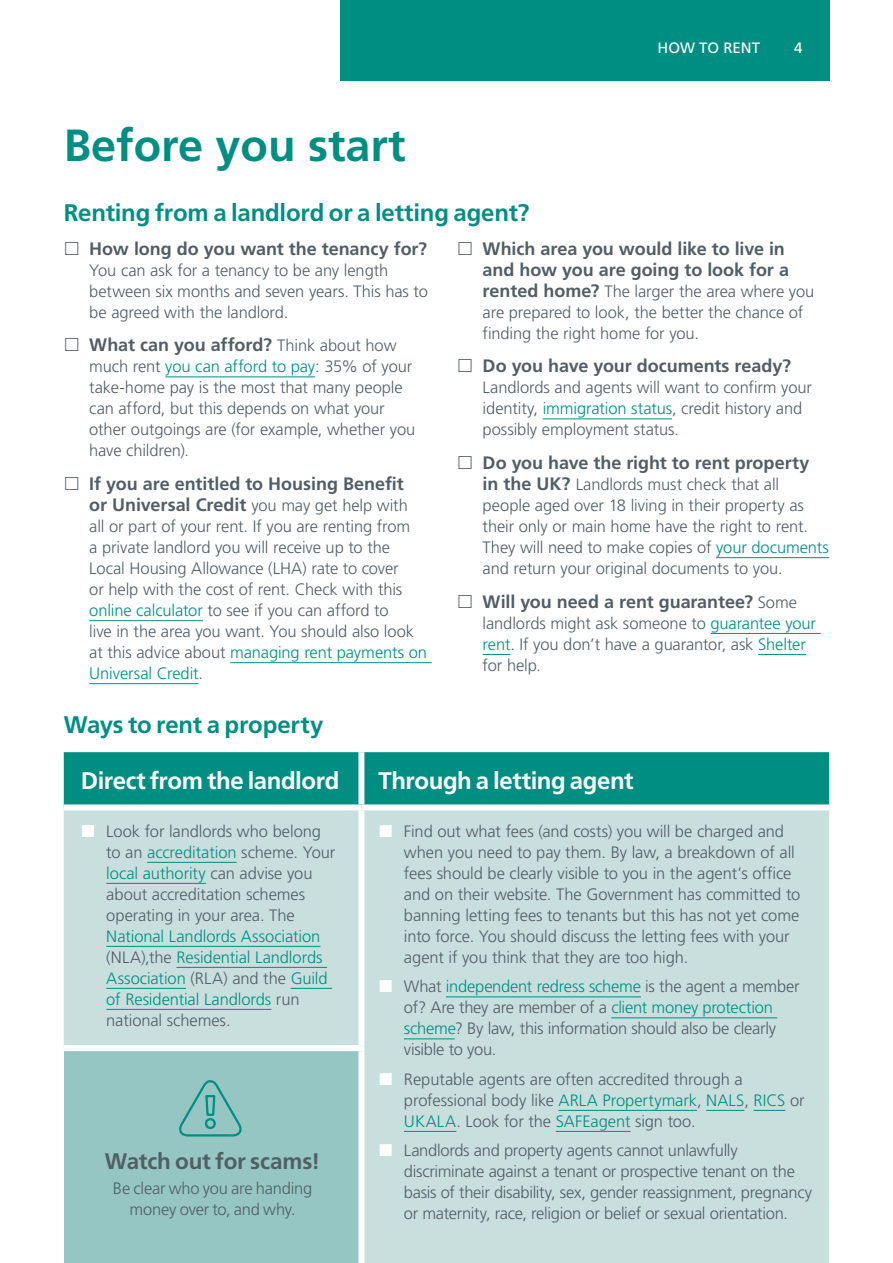
<style>
.page{position:relative;width:893px;height:1263px;background:#fff}
.page>*{position:absolute;margin:0;border:0;box-sizing:border-box;transform-origin:0 0}
.t1{font:700 45px "Frutiger LT Std";color:#008e83}
.t2{font:700 24px "Frutiger LT Std";letter-spacing:-.005em;color:#008e83}
.Table_headers{font:700 24px "Frutiger LT Std";letter-spacing:-.015em;color:#fff}
.Body_copy{font:700 22.5px "Frutiger LT Std";letter-spacing:-.01em;color:#525e65}
.t3{font:700 18px/21px "Frutiger LT Std";letter-spacing:-.005em;color:#525e65}
.Body_copy-2{font:300 16.5px/21px "Frutiger LT Std";letter-spacing:-.01em;color:#525e65}
.t4{font:15px "Frutiger LT Std";color:#fff}
.s1{font-weight:300;font-size:16.5px}
.s2{color:#008e83}
.s3{font-weight:700;font-size:18px}
</style>
<div class="page">
<div style="left:340px;top:0;width:489px;height:81px;background:#008e83"></div>
<hr style="left:165px;top:376px;width:150px;height:1px;background:#008e83">
<hr style="left:89px;top:620px;width:114px;height:1px;background:#008e83">
<hr style="left:230px;top:662px;width:202px;height:1px;background:#008e83">
<hr style="left:89px;top:683px;width:110px;height:1px;background:#008e83">
<hr style="left:543px;top:418px;width:129px;height:1px;background:#008e83">
<hr style="left:716px;top:557px;width:113px;height:1px;background:#008e83">
<hr style="left:711px;top:633px;width:110px;height:1px;background:#008e83">
<svg style="left:483px;top:654px;width:27px;height:1px"></svg>
<hr style="left:758px;top:654px;width:48px;height:1px;background:#008e83">
<div style="left:64px;top:752px;width:765px;height:52px;background:#008e83"></div>
<div style="left:64px;top:810px;width:765px;height:453px;background:#c8dfde"></div>
<div style="left:64px;top:1048px;width:297px;height:215px;background:#95c6c3"></div>
<div style="left:358px;top:752px;width:6px;height:52px;background:#fff"></div>
<div style="left:358px;top:810px;width:6px;height:235px;background:#fff"></div>
<div style="left:64px;top:1045px;width:300px;height:6px;background:#fff"></div>
<div style="left:358px;top:1051px;width:6px;height:212px;background:#fff"></div>
<hr style="left:147px;top:862px;width:90px;height:1px;background:#008e83">
<hr style="left:106px;top:883px;width:100px;height:1px;background:#008e83">
<hr style="left:106px;top:946px;width:214px;height:1px;background:#008e83">
<hr style="left:176px;top:967px;width:151px;height:1px;background:#008e83">
<hr style="left:106px;top:988px;width:80px;height:1px;background:#008e83">
<hr style="left:291px;top:988px;width:41px;height:1px;background:#008e83">
<hr style="left:106px;top:1009px;width:165px;height:1px;background:#008e83">
<hr style="left:446px;top:996px;width:195px;height:1px;background:#008e83">
<hr style="left:611px;top:1017px;width:166px;height:1px;background:#008e83">
<hr style="left:404px;top:1038px;width:51px;height:1px;background:#008e83">
<hr style="left:559px;top:1110px;width:138px;height:1px;background:#008e83">
<hr style="left:706px;top:1110px;width:38px;height:1px;background:#008e83">
<hr style="left:753px;top:1110px;width:32px;height:1px;background:#008e83">
<hr style="left:404px;top:1131px;width:52px;height:1px;background:#008e83">
<hr style="left:556px;top:1131px;width:74px;height:1px;background:#008e83">
<svg style="left:179px;top:1080px;width:63px;height:57px"></svg>
<svg style="left:82px;top:825px;width:12px;height:12px"></svg>
<svg style="left:380px;top:825px;width:12px;height:12px"></svg>
<svg style="left:380px;top:980px;width:12px;height:12px"></svg>
<svg style="left:380px;top:1073px;width:12px;height:12px"></svg>
<svg style="left:380px;top:1144px;width:12px;height:12px"></svg>
<p class="t4" style="left:658px;top:39px;width:104px">HOW TO RENT</p>
<p class="t4" style="left:794px;top:39px;width:10px">4</p>
<h1 class="t1" style="left:64px;top:119px;width:343px">Before you start</h1>
<h2 class="t2" style="left:64px;top:198px;width:467px">Renting from a landlord or a letting agent?</h2>
<p class="t3" style="left:89px;top:238px;width:339px">How long do you want the tenancy for?</p>
<p class="Body_copy-2" style="left:89px;top:260px;width:340px">You can ask for a tenancy to be any length between six months and seven years. This has to be agreed with the landlord.</p>
<p class="t3" style="left:89px;top:335px;width:309px">What can you afford? <span class="s1">Think about how</span></p>
<p class="Body_copy-2" style="left:89px;top:356px;width:327px">much rent <span class="s2">you can afford to pay</span>: 35% of your take-home pay is the most that many people can afford, but this depends on what your other outgoings are (for example, whether you have children).</p>
<p class="t3" style="left:89px;top:473px;width:320px">If you are entitled to Housing Benefit or Universal Credit <span class="s1">you may get help with</span></p>
<p class="Body_copy-2" style="left:89px;top:516px;width:339px">all or part of your rent. If you are renting from<br>a private landlord you will receive up to the Local Housing Allowance (LHA) rate to cover<br>or help with the cost of rent. Check with this <span class="s2">online calculator</span> to see if you can afford to<br>live in the area you want. You should also look at this advice about <span class="s2">managing rent payments on Universal Credit</span>.</p>
<p class="t3" style="left:483px;top:238px;width:308px">Which area you would like to live in and how you are going to look for a</p>
<p class="Body_copy-2" style="left:483px;top:281px;width:333px"><span class="s3">rented home?</span> The larger the area where you are prepared to look, the better the chance of finding the right home for you.</p>
<p class="t3" style="left:483px;top:356px;width:310px">Do you have your documents ready?</p>
<p class="Body_copy-2" style="left:483px;top:377px;width:331px">Landlords and agents will want to confirm your identity, <span class="s2">immigration status</span>, credit history and possibly employment status.</p>
<p class="t3" style="left:483px;top:452px;width:328px">Do you have the right to rent property</p>
<p class="Body_copy-2" style="left:483px;top:474px;width:348px"><span class="s3">in the UK?</span> Landlords must check that all people aged over 18 living in their property as their only or main home have the right to rent.<br>They will need to make copies of <span class="s2">your documents </span>and return your original documents to you.</p>
<p class="t3" style="left:483px;top:591px;width:316px">Will you need a rent guarantee? <span class="s1">Some</span></p>
<p class="Body_copy-2" style="left:483px;top:613px;width:335px">landlords might ask someone to <span class="s2">guarantee your rent</span>. If you don’t have a guarantor, ask <span class="s2">Shelter </span>for help.</p>
<h2 class="t2" style="left:64px;top:711px;width:261px">Ways to rent a property</h2>
<p class="Table_headers" style="left:81px;top:766px;width:260px">Direct from the landlord</p>
<p class="Table_headers" style="left:378px;top:766px;width:256px">Through a letting agent</p>
<p class="Body_copy-2" style="left:106px;top:821px;width:230px">Look for landlords who belong to an <span class="s2">accreditation</span> scheme. Your <span class="s2">local authority</span> can advise you about accreditation schemes operating in your area. The<br><span class="s2">National Landlords Association </span>(NLA),the <span class="s2">Residential Landlords<br>Association</span> (RLA) and the <span class="s2">Guild of Residential Landlords</span> run national schemes.</p>
<p class="Body_copy-2" style="left:404px;top:821px;width:398px">Find out what fees (and costs) you will be charged and when you need to pay them. By law, a breakdown of all fees should be clearly visible to you in the agent’s office and on their website. The Government has committed to banning letting fees to tenants but this has not yet come into force. You should discuss the letting fees with your agent if you think that they are too high.</p>
<p class="Body_copy-2" style="left:404px;top:976px;width:397px">What <span class="s2">independent redress scheme</span> is the agent a member of? Are they are member of a <span class="s2">client money protection scheme</span>? By law, this information should also be clearly visible to you.</p>
<p class="Body_copy-2" style="left:404px;top:1069px;width:402px">Reputable agents are often accredited through a professional body like <span class="s2">ARLA Propertymark</span>, <span class="s2">NALS</span>, <span class="s2">RICS</span> or<br><span class="s2">UKALA</span>. Look for the <span class="s2">SAFEagent</span> sign too.</p>
<p class="Body_copy-2" style="left:404px;top:1140px;width:410px">Landlords and property agents cannot unlawfully discriminate against a tenant or prospective tenant on the basis of their disability, sex, gender reassignment, pregnancy or maternity, race, religion or belief or sexual orientation.</p>
<p class="Body_copy" style="left:105px;top:1148px;width:217px">Watch out for scams!</p>
<p class="Body_copy-2" style="left:113px;top:1178px;width:201px;text-align:center">Be clear who you are handing money over to, and why.</p>
</div>
